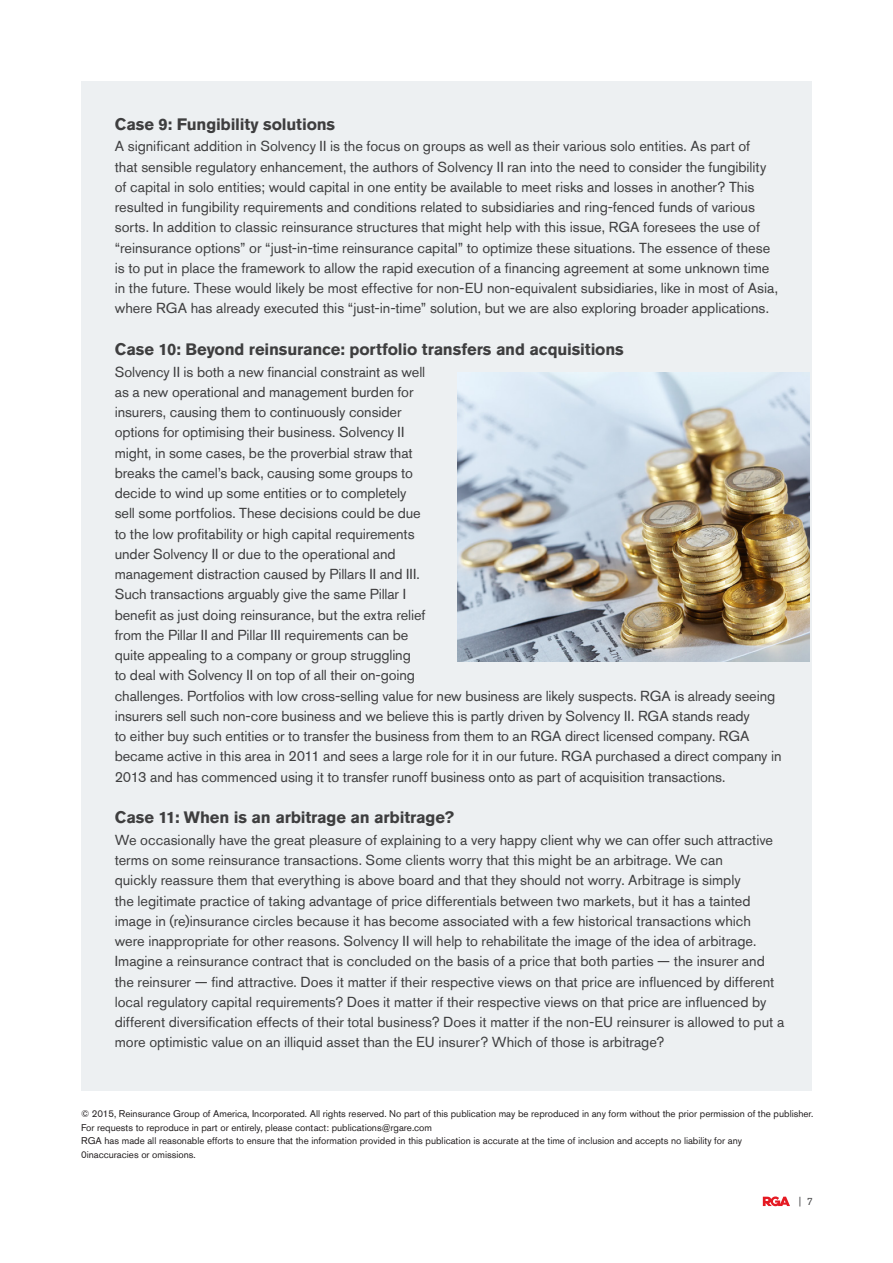
<style>
.page{position:relative;width:893px;height:1263px;background:#fff}
.page>*{position:absolute;margin:0;border:0;box-sizing:border-box;transform-origin:0 0}
.Case_Study_headers{font:700 16.5px "Akzidenz Grotesk Std";letter-spacing:-.01em;color:#3e3e3f}
.Case_study{font:14.4px/20.2px "Akzidenz Grotesk Std";letter-spacing:-.005em;color:#3e3e3f}
.t1{font:10.5px "Akzidenz Grotesk Std";color:#4b4c4d}
.t2{font:9.75px/13.5px "Akzidenz Grotesk Std";color:#231f20}
</style>
<div class="page">
<svg style="left:763px;top:1196px;width:27px;height:10px"></svg>
<div style="left:81px;top:81px;width:731px;height:1009px;background:#edf0f2"></div>
<img style="left:458px;top:372px;width:351px;height:290px">
<p class="Case_Study_headers" style="left:115px;top:114px;width:222px">Case 9: Fungibility solutions</p>
<p class="Case_study" style="left:115px;top:136px;width:665px">A significant addition in Solvency II is the focus on groups as well as their various solo entities. As part of<br>that sensible regulatory enhancement, the authors of Solvency II ran into the need to consider the fungibility of capital in solo entities; would capital in one entity be available to meet risks and losses in another? This resulted in fungibility requirements and conditions related to subsidiaries and ring-fenced funds of various sorts. In addition to classic reinsurance structures that might help with this issue, RGA foresees the use of “reinsurance options” or “just-in-time reinsurance capital” to optimize these situations. The essence of these is to put in place the framework to allow the rapid execution of a financing agreement at some unknown time in the future. These would likely be most effective for non-EU non-equivalent subsidiaries, like in most of Asia, where RGA has already executed this “just-in-time” solution, but we are also exploring broader applications.</p>
<p class="Case_Study_headers" style="left:115px;top:340px;width:511px">Case 10: Beyond reinsurance: portfolio transfers and acquisitions</p>
<p class="Case_study" style="left:115px;top:361px;width:668px">Solvency II is both a new financial constraint as well<br>as a new operational and management burden for<br>insurers, causing them to continuously consider<br>options for optimising their business. Solvency II<br>might, in some cases, be the proverbial straw that<br>breaks the camel’s back, causing some groups to<br>decide to wind up some entities or to completely<br>sell some portfolios. These decisions could be due<br>to the low profitability or high capital requirements<br>under Solvency II or due to the operational and<br>management distraction caused by Pillars II and III.<br>Such transactions arguably give the same Pillar I<br>benefit as just doing reinsurance, but the extra relief<br>from the Pillar II and Pillar III requirements can be<br>quite appealing to a company or group struggling<br>to deal with Solvency II on top of all their on-going<br>challenges. Portfolios with low cross-selling value for new business are likely suspects. RGA is already seeing insurers sell such non-core business and we believe this is partly driven by Solvency II. RGA stands ready<br>to either buy such entities or to transfer the business from them to an RGA direct licensed company. RGA became active in this area in 2011 and sees a large role for it in our future. RGA purchased a direct company in 2013 and has commenced using it to transfer runoff business onto as part of acquisition transactions.</p>
<p class="Case_Study_headers" style="left:115px;top:808px;width:341px">Case 11: When is an arbitrage an arbitrage?</p>
<p class="Case_study" style="left:115px;top:830px;width:671px">We occasionally have the great pleasure of explaining to a very happy client why we can offer such attractive terms on some reinsurance transactions. Some clients worry that this might be an arbitrage. We can<br>quickly reassure them that everything is above board and that they should not worry. Arbitrage is simply<br>the legitimate practice of taking advantage of price differentials between two markets, but it has a tainted image in (re)insurance circles because it has become associated with a few historical transactions which were inappropriate for other reasons. Solvency II will help to rehabilitate the image of the idea of arbitrage.<br>Imagine a reinsurance contract that is concluded on the basis of a price that both parties — the insurer and the reinsurer — find attractive. Does it matter if their respective views on that price are influenced by different local regulatory capital requirements? Does it matter if their respective views on that price are influenced by different diversification effects of their total business? Does it matter if the non-EU reinsurer is allowed to put a more optimistic value on an illiquid asset than the EU insurer? Which of those is arbitrage?</p>
<p class="t2" style="left:81px;top:1107px;width:734px">© 2015, Reinsurance Group of America, Incorporated. All rights reserved. No part of this publication may be reproduced in any form without the prior permission of the publisher.</p>
<p class="t2" style="left:81px;top:1120px;width:353px">For requests to reproduce in part or entirely, please contact: publications@rgare.com</p>
<p class="t2" style="left:81px;top:1134px;width:663px">RGA has made all reasonable efforts to ensure that the information provided in this publication is accurate at the time of inclusion and accepts no liability for any<br>0inaccuracies or omissions.</p>
<p class="t1" style="left:799px;top:1195px;width:16px">| 7</p>
</div>
